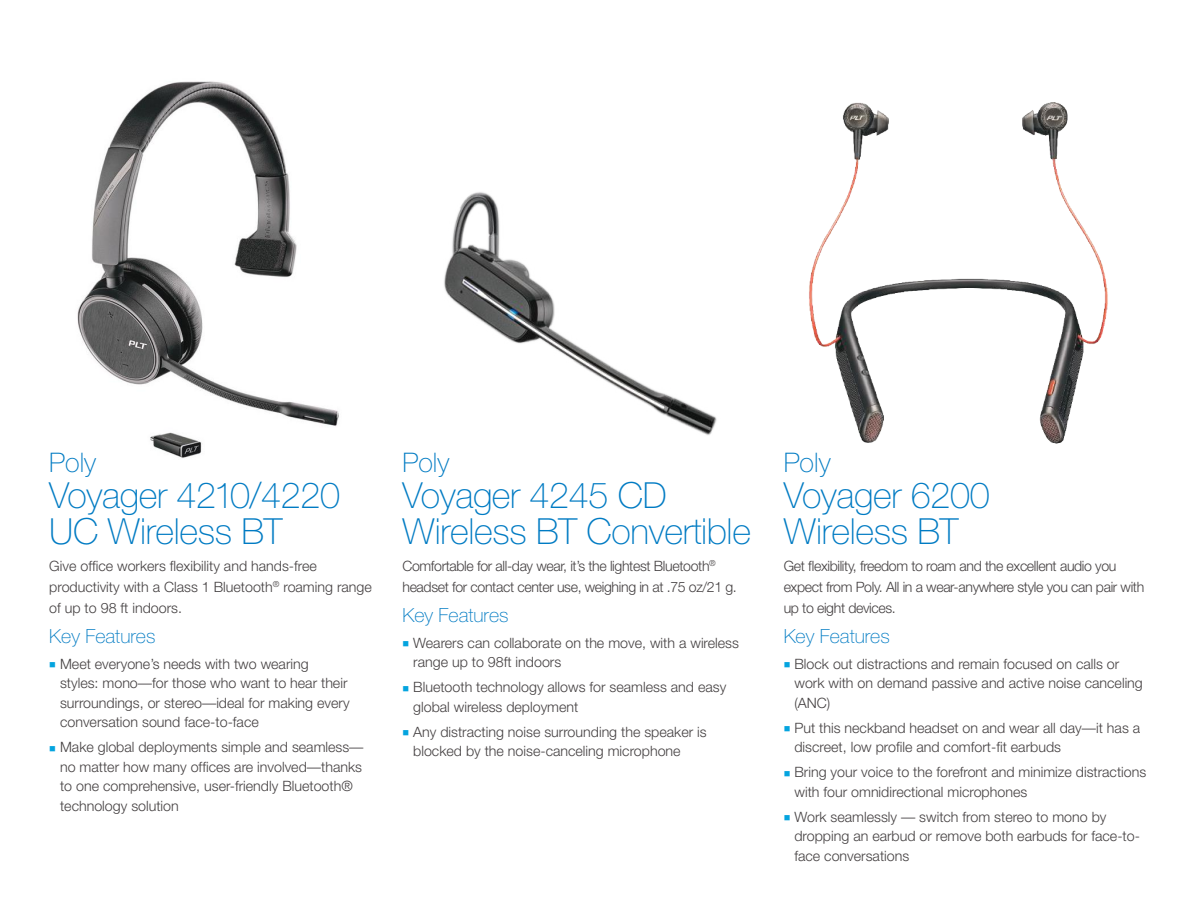
<style>
.page{position:relative;width:1188px;height:918px;background:#fff}
.page>*{position:absolute;margin:0;border:0;box-sizing:border-box;transform-origin:0 0}
.t1{font:100 36px/36px "Helvetica Neue";letter-spacing:-.01em;color:#007bc3}
.t2{font:100 27px "Helvetica Neue";color:#007bc3}
.t3{font:100 19.5px "Helvetica Neue";color:#007bc3}
.t4{font:300 14.25px/19.5px "Helvetica Neue";color:#444041}
.t5{font:300 14.25px/21px "Helvetica Neue";letter-spacing:-.025em;color:#444041}
.s1{color:#04a4df}
</style>
<div class="page">
<img style="left:77px;top:81px;width:262px;height:377px">
<img style="left:444px;top:192px;width:273px;height:243px">
<img style="left:809px;top:102px;width:299px;height:342px">
<h2 class="t2" style="left:49px;top:447px;width:48px">Poly</h2>
<h2 class="t2" style="left:402px;top:447px;width:48px">Poly</h2>
<h2 class="t2" style="left:784px;top:447px;width:48px">Poly</h2>
<h1 class="t1" style="left:49px;top:477px;width:292px">Voyager 4210/4220<br>UC Wireless BT</h1>
<h1 class="t1" style="left:402px;top:477px;width:350px">Voyager 4245 CD<br>Wireless BT Convertible</h1>
<h1 class="t1" style="left:784px;top:477px;width:208px">Voyager 6200<br>Wireless BT</h1>
<p class="t4" style="left:49px;top:555px;width:324px;line-height:21px">Give office workers flexibility and hands-free productivity with a Class 1 Bluetooth<sup>®</sup> roaming range of up to 98 ft indoors.</p>
<h3 class="t3" style="left:49px;top:625px;width:108px">Key Features</h3>
<p class="t4" style="left:60px;top:654px;width:291px;text-indent:-11px"><span class="s1">■</span> Meet everyone’s needs with two wearing styles: mono—for those who want to hear their surroundings, or stereo—ideal for making every conversation sound face-to-face</p>
<p class="t4" style="left:60px;top:737px;width:305px;text-indent:-11px"><span class="s1">■</span> Make global deployments simple and seamless— no matter how many offices are involved—thanks to one comprehensive, user-friendly Bluetooth® technology solution</p>
<p class="t5" style="left:402px;top:555px;width:336px">Comfortable for all-day wear, it’s the lightest Bluetooth<sup>® </sup>headset for contact center use, weighing in at .75 oz/21 g.</p>
<h3 class="t3" style="left:402px;top:604px;width:108px">Key Features</h3>
<p class="t4" style="left:413px;top:633px;width:327px;text-indent:-11px"><span class="s1">■</span> Wearers can collaborate on the move, with a wireless range up to 98ft indoors</p>
<p class="t4" style="left:413px;top:677px;width:315px;text-indent:-11px"><span class="s1">■</span> Bluetooth technology allows for seamless and easy global wireless deployment</p>
<p class="t4" style="left:413px;top:722px;width:295px;text-indent:-11px"><span class="s1">■</span> Any distracting noise surrounding the speaker is blocked by the noise-canceling microphone</p>
<p class="t5" style="left:784px;top:555px;width:362px">Get flexibility, freedom to roam and the excellent audio you expect from Poly. All in a wear-anywhere style you can pair with up to eight devices.</p>
<h3 class="t3" style="left:784px;top:625px;width:108px">Key Features</h3>
<p class="t4" style="left:794px;top:654px;width:350px;text-indent:-11px"><span class="s1">■</span> Block out distractions and remain focused on calls or work with on demand passive and active noise canceling (ANC)</p>
<p class="t4" style="left:794px;top:718px;width:347px;text-indent:-11px"><span class="s1">■</span> Put this neckband headset on and wear all day—it has a discreet, low profile and comfort-fit earbuds</p>
<p class="t4" style="left:794px;top:762px;width:353px;text-indent:-11px"><span class="s1">■</span> Bring your voice to the forefront and minimize distractions with four omnidirectional microphones</p>
<p class="t4" style="left:794px;top:807px;width:347px;text-indent:-11px"><span class="s1">■</span> Work seamlessly — switch from stereo to mono by dropping an earbud or remove both earbuds for face-to&shy;face conversations</p>
</div>
